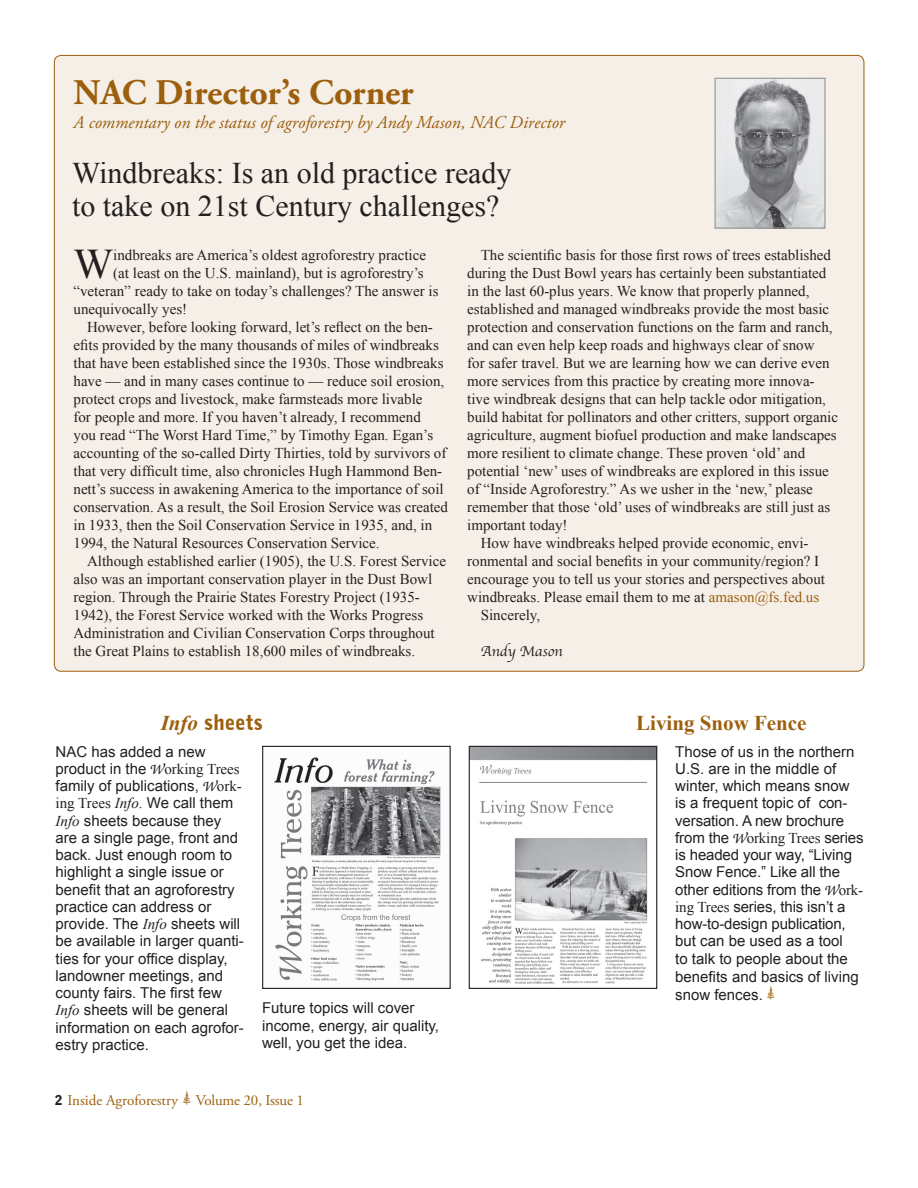
<style>
.page{position:relative;width:918px;height:1188px;background:#fff}
.page>*{position:absolute;margin:0;border:0;box-sizing:border-box;transform-origin:0 0}
.t1{font:42.15px "Times New Roman";color:#231f20}
.t2{font:700 36px "Adobe Garamond Pro";color:#9c5f0d}
.t3{font:30px "Times New Roman";color:#231f20}
.t4{font:700 21px "Times New Roman";color:#9c5f0d}
.t5{font:900 21px "Bell Gothic BT";color:#9c5f0d}
.t6{font:italic 18px "Adobe Garamond Pro";color:#9c5f0d}
.t7{font:15px/18px "Times New Roman";color:#231f20}
.t8{font:15px/17.2px "Arial";color:#231f20}
.t9{font:15px "Adobe Garamond Pro";letter-spacing:-.005em;color:#9c5f0d}
.t10{font:15px "Apple Chancery";color:#231f20}
.s1{color:#9c5f0d}
.s2{font-family:"Times New Roman";font-weight:700;font-style:italic}
.s3{font-family:"Zapf Chancery IT Cby BT";font-weight:500;font-style:italic}
.s4{font-family:"Times New Roman"}
.s5{font-family:"Times New Roman";font-style:italic}
.s6{font-family:"Bell Gothic BT";font-weight:900;font-size:13.5px;color:#231f20}
.s7{font-family:"ESRIUS Forestry 2"}
.s8{font-family:"ESRIUS Forestry 2";color:#9c5f0d}
</style>
<div class="page">
<div style="left:54px;top:55px;width:810px;height:616px;background:#f5efe7;border-radius:7px"></div>
<img style="left:717px;top:80px;width:107px;height:147px">
<div style="left:715px;top:78px;width:111px;height:151px;border:1px solid #939598"></div>
<img style="left:274px;top:757px;width:167px;height:224px">
<div style="left:262px;top:746px;width:189px;height:243px;border:1px solid #231f20"></div>
<img style="left:471px;top:748px;width:184px;height:237px">
<div style="left:469px;top:746px;width:188px;height:243px;border:1px solid #231f20"></div>
<p class="t2" style="left:74px;top:72px;width:342px">NAC Director’s Corner</p>
<p class="t6" style="left:74px;top:112px;width:493px">A commentary on the status of agroforestry by Andy Mason, NAC Director</p>
<p class="t3" style="left:72px;top:153px;width:441px">Windbreaks: Is an old practice ready</p>
<p class="t3" style="left:72px;top:186px;width:429px">to take on 21st Century challenges?</p>
<p class="t1" style="left:74px;top:235px;width:41px">W</p>
<p class="t7" style="left:113px;top:245px;width:314px">indbreaks are America’s oldest agroforestry practice</p>
<p class="t7" style="left:467px;top:245px;width:372px;text-indent:14px">The scientific basis for those first rows of trees established during the Dust Bowl years has certainly been substantiated in the last 60-plus years. We know that properly planned, established and managed windbreaks provide the most basic protection and conservation functions on the farm and ranch, and can even help keep roads and highways clear of snow<br>for safer travel. But we are learning how we can derive even more services from this practice by creating more innova&shy;tive windbreak designs that can help tackle odor mitigation, build habitat for pollinators and other critters, support organic agriculture, augment biofuel production and make landscapes more resilient to climate change. These proven ‘old’ and potential ‘new’ uses of windbreaks are explored in this issue of “Inside Agroforestry.” As we usher in the ‘new,’ please remember that those ‘old’ uses of windbreaks are still just as important today!</p>
<p class="t7" style="left:467px;top:533px;width:359px;text-align:center">How have windbreaks helped provide economic, envi&shy;ronmental and social benefits in your community/region? I encourage you to tell us your stories and perspectives about windbreaks. Please email them to me at <span class="s1">amason@fs.fed.us</span></p>
<p class="t7" style="left:481px;top:605px;width:61px">Sincerely,</p>
<p class="t10" style="left:481px;top:639px;width:83px">Andy Mason</p>
<p class="t7" style="left:113px;top:263px;width:312px">(at least on the U.S. mainland), but is agroforestry’s</p>
<p class="t7" style="left:74px;top:281px;width:367px">“veteran” ready to take on today’s challenges? The answer is</p>
<p class="t7" style="left:74px;top:299px;width:115px">unequivocally yes!</p>
<p class="t7" style="left:74px;top:317px;width:376px;text-indent:14px">However, before looking forward, let’s reflect on the ben&shy;efits provided by the many thousands of miles of windbreaks that have been established since the 1930s. Those windbreaks have — and in many cases continue to — reduce soil erosion, protect crops and livestock, make farmsteads more livable<br>for people and more. If you haven’t already, I recommend<br>you read “The Worst Hard Time,” by Timothy Egan. Egan’s accounting of the so-called Dirty Thirties, told by survivors of that very difficult time, also chronicles Hugh Hammond Ben&shy;nett’s success in awakening America to the importance of soil conservation. As a result, the Soil Erosion Service was created in 1933, then the Soil Conservation Service in 1935, and, in 1994, the Natural Resources Conservation Service.</p>
<p class="t7" style="left:74px;top:551px;width:374px;text-indent:14px">Although established earlier (1905), the U.S. Forest Service also was an important conservation player in the Dust Bowl region. Through the Prairie States Forestry Project (1935- 1942), the Forest Service worked with the Works Progress Administration and Civilian Conservation Corps throughout the Great Plains to establish 18,600 miles of windbreaks.</p>
<p class="t5" style="left:161px;top:710px;width:104px"><span class="s2">Info</span> sheets</p>
<p class="t4" style="left:636px;top:709px;width:172px">Living Snow Fence</p>
<p class="t8" style="left:56px;top:743px;width:190px">NAC has added a new product in the <span class="s3">W</span><span class="s4">orking Trees </span>family of publications, <span class="s3">W</span><span class="s4">ork&shy;ing Trees</span> <span class="s5">Info</span><span class="s4">.</span> We call them<br><span class="s5">Info</span> sheets because they are a single page, front and back. Just enough room to highlight a single issue or benefit that an agroforestry practice can address or provide. The <span class="s5">Info</span> sheets will be available in larger quanti&shy;ties for your office display, landowner meetings, and county fairs. The first few<br><span class="s5">Info</span> sheets will be general information on each agrofor&shy;estry practice.</p>
<p class="t8" style="left:262px;top:1000px;width:179px">Future topics will cover income, energy, air quality, well, you get the idea.</p>
<p class="t9" style="left:55px;top:1091px;width:251px"><span class="s6">2</span> Inside Agroforestry <span class="s7">]</span> Volume 20, Issue 1</p>
<p class="t8" style="left:675px;top:743px;width:190px">Those of us in the northern<br>U.S. are in the middle of winter, which means snow is a frequent topic of con&shy;versation. A new brochure from the <span class="s3">W</span><span class="s4">orking Trees</span> series is headed your way, “Living<br>Snow Fence.” Like all the other editions from the <span class="s3">W</span><span class="s4">ork&shy;ing Trees</span> series, this isn’t a how-to-design publication, but can be used as a tool<br>to talk to people about the benefits and basics of living snow fences. <span class="s8">]</span></p>
</div>
